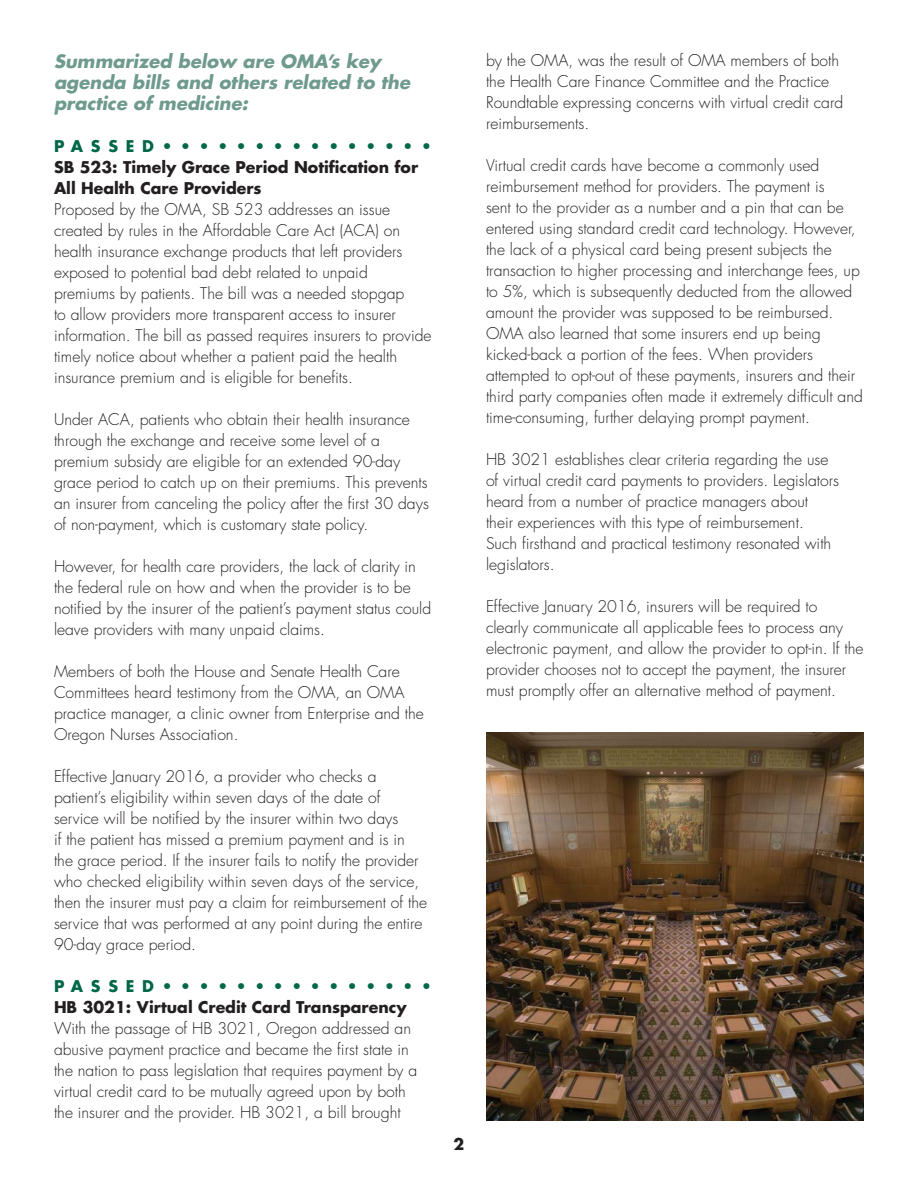
<style>
.page{position:relative;width:918px;height:1188px;background:#fff}
.page>*{position:absolute;margin:0;border:0;box-sizing:border-box;transform-origin:0 0}
.t1{font:italic 700 18px/21px "Futura";color:#6f9a8e}
.t2{font:300 15.75px/21px "Futura";color:#231f20}
.t3{font:700 15.75px/21px "Futura";color:#231f20}
.t4{font:700 15.75px "Futura";letter-spacing:.49em;color:#006848}
</style>
<div class="page">
<img style="left:486px;top:732px;width:378px;height:388px">
<p class="t1" style="left:54px;top:53px;width:358px">Summarized below are OMA’s key agenda bills and others related to the practice of medicine:</p>
<p class="t4" style="left:54px;top:139px;width:379px">PASSED•••••••••••••••</p>
<p class="t3" style="left:54px;top:158px;width:366px">SB 523: Timely Grace Period Notification for<br>All Health Care Providers</p>
<p class="t2" style="left:54px;top:200px;width:379px">Proposed by the OMA, SB 523 addresses an issue created by rules in the Affordable Care Act (ACA) on health insurance exchange products that left providers exposed to potential bad debt related to unpaid premiums by patients. The bill was a needed stopgap<br>to allow providers more transparent access to insurer information. The bill as passed requires insurers to provide timely notice about whether a patient paid the health insurance premium and is eligible for benefits.</p>
<p class="t2" style="left:54px;top:410px;width:376px">Under ACA, patients who obtain their health insurance through the exchange and receive some level of a premium subsidy are eligible for an extended 90-day grace period to catch up on their premiums. This prevents an insurer from canceling the policy after the first 30 days of non-payment, which is customary state policy.</p>
<p class="t2" style="left:54px;top:557px;width:379px">However, for health care providers, the lack of clarity in the federal rule on how and when the provider is to be notified by the insurer of the patient’s payment status could leave providers with many unpaid claims.</p>
<p class="t2" style="left:54px;top:662px;width:372px">Members of both the House and Senate Health Care Committees heard testimony from the OMA, an OMA practice manager, a clinic owner from Enterprise and the Oregon Nurses Association.</p>
<p class="t2" style="left:54px;top:767px;width:375px">Effective January 2016, a provider who checks a patient’s eligibility within seven days of the date of service will be notified by the insurer within two days<br>if the patient has missed a premium payment and is in the grace period. If the insurer fails to notify the provider who checked eligibility within seven days of the service, then the insurer must pay a claim for reimbursement of the service that was performed at any point during the entire 90-day grace period.</p>
<p class="t4" style="left:54px;top:979px;width:379px">PASSED•••••••••••••••</p>
<p class="t3" style="left:54px;top:998px;width:354px">HB 3021: Virtual Credit Card Transparency</p>
<p class="t2" style="left:54px;top:1019px;width:365px">With the passage of HB 3021, Oregon addressed an abusive payment practice and became the first state in the nation to pass legislation that requires payment by a virtual credit card to be mutually agreed upon by both the insurer and the provider. HB 3021, a bill brought</p>
<p class="t2" style="left:486px;top:51px;width:359px">by the OMA, was the result of OMA members of both the Health Care Finance Committee and the Practice Roundtable expressing concerns with virtual credit card reimbursements.</p>
<p class="t2" style="left:486px;top:156px;width:378px">Virtual credit cards have become a commonly used reimbursement method for providers. The payment is<br>sent to the provider as a number and a pin that can be entered using standard credit card technology. However, the lack of a physical card being present subjects the transaction to higher processing and interchange fees, up to 5%, which is subsequently deducted from the allowed amount the provider was supposed to be reimbursed.<br>OMA also learned that some insurers end up being kicked-back a portion of the fees. When providers attempted to opt-out of these payments, insurers and their third party companies often made it extremely difficult and time-consuming, further delaying prompt payment.</p>
<p class="t2" style="left:486px;top:450px;width:355px">HB 3021 establishes clear criteria regarding the use of virtual credit card payments to providers. Legislators heard from a number of practice managers about their experiences with this type of reimbursement.<br>Such firsthand and practical testimony resonated with legislators.</p>
<p class="t2" style="left:486px;top:597px;width:379px">Effective January 2016, insurers will be required to<br>clearly communicate all applicable fees to process any electronic payment, and allow the provider to opt-in. If the provider chooses not to accept the payment, the insurer must promptly offer an alternative method of payment.</p>
<p class="t3" style="left:454px;top:1135px;width:12px">2</p>
</div>
